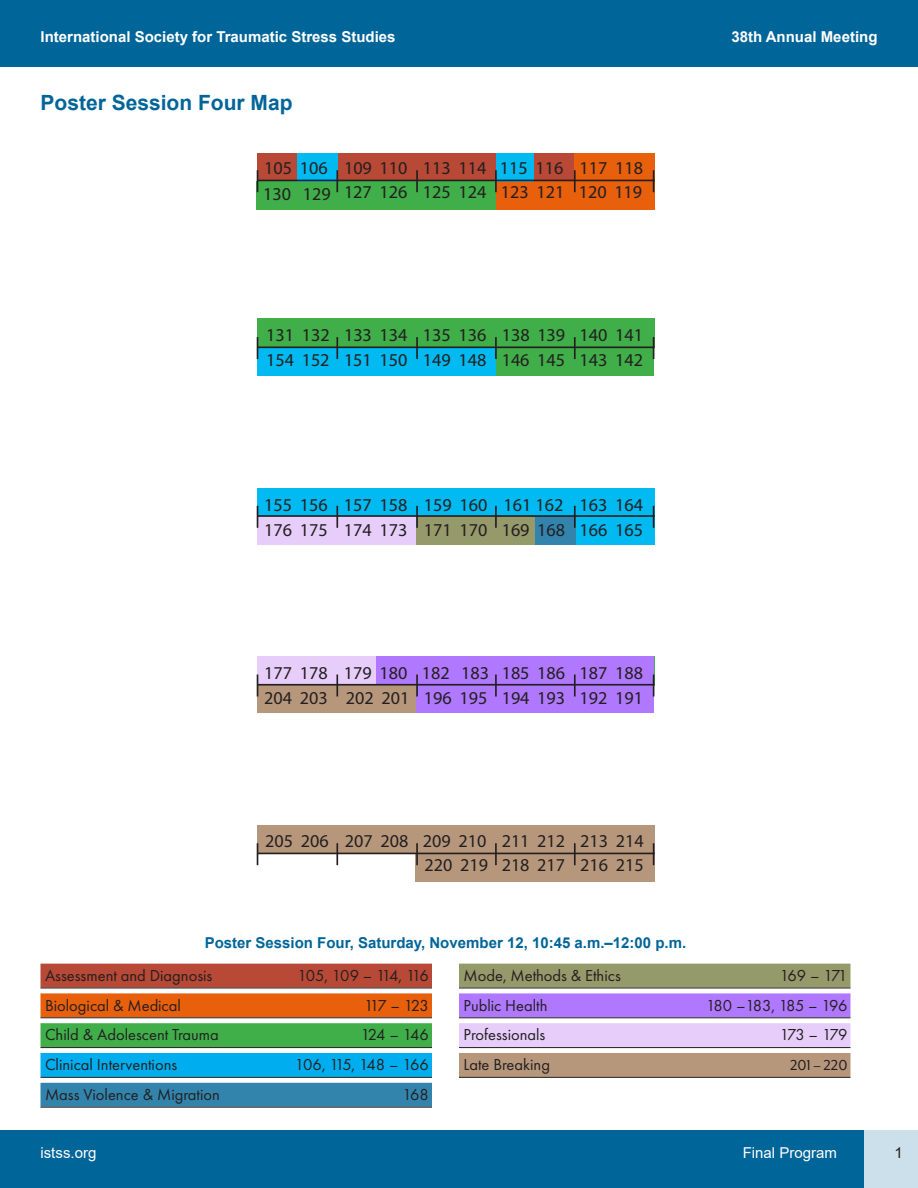
<style>
.page{position:relative;width:918px;height:1188px;background:#fff}
.page>*{position:absolute;margin:0;border:0;box-sizing:border-box;transform-origin:0 0}
.t1{font:700 21px "Arial";color:#006599}
.t2{font:18.15px/24.8px "Myriad Pro";color:#231f20}
.t3{font:16.5px "Futura PT";color:#231f20}
.t4{font:16.5px "Futura PT";letter-spacing:-.08em;color:#231f20}
.t5{font:16.5px "Futura PT";letter-spacing:-.075em;color:#231f20}
.t6{font:16.5px "Mr Eaves Mod OT";color:#231f20}
.t7{font:700 15px "Arial";color:#fff}
.t8{font:700 15px "Arial";color:#006599}
.t9{font:15px "Arial";color:#fff}
.t10{font:15px "Arial";color:#231f20}
</style>
<div class="page">
<div style="left:257px;top:153px;width:40px;height:28px;background:#b74936"></div>
<div style="left:534px;top:153px;width:40px;height:28px;background:#b74936"></div>
<div style="left:337px;top:153px;width:159px;height:28px;background:#b74936"></div>
<div style="left:496px;top:181px;width:158px;height:29px;background:#e85f0c"></div>
<div style="left:574px;top:153px;width:80px;height:28px;background:#e85f0c"></div>
<div style="left:257px;top:319px;width:397px;height:28px;background:#40ae49"></div>
<div style="left:257px;top:181px;width:239px;height:29px;background:#40ae49"></div>
<div style="left:496px;top:348px;width:158px;height:28px;background:#40ae49"></div>
<div style="left:257px;top:348px;width:239px;height:28px;background:#00baf1"></div>
<div style="left:297px;top:153px;width:40px;height:28px;background:#00baf1"></div>
<div style="left:496px;top:153px;width:38px;height:28px;background:#00baf1"></div>
<div style="left:257px;top:488px;width:397px;height:28px;background:#00baf1"></div>
<div style="left:575px;top:516px;width:80px;height:28px;background:#00baf1"></div>
<div style="left:535px;top:516px;width:40px;height:28px;background:#3384ad"></div>
<div style="left:416px;top:516px;width:119px;height:28px;background:#959a6b"></div>
<div style="left:257px;top:516px;width:159px;height:28px;background:#e7cefa"></div>
<div style="left:257px;top:657px;width:120px;height:28px;background:#e7cefa"></div>
<div style="left:377px;top:657px;width:277px;height:28px;background:#af78ff"></div>
<div style="left:416px;top:685px;width:238px;height:28px;background:#af78ff"></div>
<div style="left:416px;top:853px;width:239px;height:28px;background:#b7977c"></div>
<div style="left:257px;top:825px;width:398px;height:28px;background:#b7977c"></div>
<div style="left:257px;top:685px;width:159px;height:28px;background:#b7977c"></div>
<div style="left:864px;top:1130px;width:54px;height:58px;background:#cce0eb"></div>
<div style="left:0;top:1130px;width:864px;height:58px;background:#006599"></div>
<div style="left:0;top:0;width:918px;height:67px;background:#006599"></div>
<div style="left:40px;top:964px;width:392px;height:24px;background:#b74936"></div>
<hr style="left:40px;top:988px;width:392px;height:1px;background:#231f20">
<div style="left:40px;top:993px;width:392px;height:24px;background:#e85f0c"></div>
<hr style="left:40px;top:1017px;width:392px;height:1px;background:#231f20">
<div style="left:40px;top:1023px;width:392px;height:24px;background:#40ae49"></div>
<hr style="left:40px;top:1047px;width:392px;height:1px;background:#231f20">
<div style="left:40px;top:1053px;width:392px;height:24px;background:#00aeef"></div>
<hr style="left:40px;top:1077px;width:392px;height:1px;background:#231f20">
<div style="left:40px;top:1083px;width:392px;height:24px;background:#3384ad"></div>
<hr style="left:40px;top:1107px;width:392px;height:1px;background:#231f20">
<div style="left:459px;top:964px;width:391px;height:24px;background:#959a6b"></div>
<hr style="left:459px;top:988px;width:391px;height:1px;background:#231f20">
<div style="left:459px;top:993px;width:391px;height:24px;background:#af78ff"></div>
<hr style="left:459px;top:1017px;width:391px;height:1px;background:#231f20">
<div style="left:459px;top:1023px;width:391px;height:24px;background:#e7cefa"></div>
<hr style="left:459px;top:1047px;width:391px;height:1px;background:#231f20">
<div style="left:459px;top:1053px;width:391px;height:24px;background:#b7977c"></div>
<hr style="left:459px;top:1077px;width:391px;height:1px;background:#231f20">
<hr style="left:258px;top:180px;width:397px;height:1px;background:#231f20">
<svg style="left:257px;top:170px;width:1px;height:22px"></svg>
<hr style="left:336px;top:170px;width:2px;height:22px;background:#231f20">
<hr style="left:416px;top:170px;width:2px;height:22px;background:#231f20">
<hr style="left:495px;top:170px;width:2px;height:22px;background:#231f20">
<hr style="left:574px;top:170px;width:2px;height:22px;background:#231f20">
<svg style="left:653px;top:170px;width:1px;height:22px"></svg>
<hr style="left:258px;top:346px;width:397px;height:2px;background:#231f20">
<svg style="left:257px;top:337px;width:1px;height:22px"></svg>
<hr style="left:336px;top:337px;width:2px;height:22px;background:#231f20">
<hr style="left:416px;top:337px;width:2px;height:22px;background:#231f20">
<hr style="left:495px;top:337px;width:2px;height:22px;background:#231f20">
<hr style="left:574px;top:337px;width:2px;height:22px;background:#231f20">
<svg style="left:653px;top:337px;width:1px;height:22px"></svg>
<hr style="left:258px;top:515px;width:397px;height:2px;background:#231f20">
<svg style="left:257px;top:506px;width:1px;height:22px"></svg>
<hr style="left:336px;top:506px;width:2px;height:22px;background:#231f20">
<hr style="left:416px;top:506px;width:2px;height:22px;background:#231f20">
<hr style="left:495px;top:506px;width:2px;height:22px;background:#231f20">
<hr style="left:574px;top:506px;width:2px;height:22px;background:#231f20">
<svg style="left:653px;top:506px;width:1px;height:22px"></svg>
<hr style="left:258px;top:684px;width:397px;height:2px;background:#231f20">
<svg style="left:257px;top:675px;width:1px;height:22px"></svg>
<hr style="left:336px;top:675px;width:2px;height:22px;background:#231f20">
<hr style="left:416px;top:675px;width:2px;height:22px;background:#231f20">
<hr style="left:495px;top:675px;width:2px;height:22px;background:#231f20">
<hr style="left:574px;top:675px;width:2px;height:22px;background:#231f20">
<svg style="left:653px;top:675px;width:1px;height:22px"></svg>
<hr style="left:258px;top:853px;width:397px;height:1px;background:#231f20">
<svg style="left:257px;top:843px;width:1px;height:22px"></svg>
<hr style="left:336px;top:843px;width:2px;height:22px;background:#231f20">
<hr style="left:416px;top:843px;width:2px;height:22px;background:#231f20">
<hr style="left:495px;top:843px;width:2px;height:22px;background:#231f20">
<hr style="left:574px;top:843px;width:2px;height:22px;background:#231f20">
<svg style="left:653px;top:843px;width:1px;height:22px"></svg>
<p class="t7" style="left:40px;top:27px;width:357px">International Society for Traumatic Stress Studies</p>
<p class="t7" style="left:731px;top:27px;width:148px">38th Annual Meeting</p>
<p class="t1" style="left:40px;top:89px;width:254px">Poster Session Four Map</p>
<p class="t2" style="left:344px;top:155px;width:300px;text-indent:-80px">105 106 109 110 113 114 115 116<br>127 126 125 124 123 121 120 119</p>
<p class="t2" style="left:580px;top:155px;width:65px">117 118</p>
<p class="t2" style="left:263px;top:181px;width:69px">130 129</p>
<p class="t2" style="left:266px;top:323px;width:379px">131 132 133 134 135 136 138 139<br>154 152 151 150 149 148 146 145 143 142</p>
<p class="t2" style="left:580px;top:323px;width:65px">140 141</p>
<p class="t2" style="left:264px;top:492px;width:380px">155 156 157 158 159 160 161 162 163 164<br>176 175 174 173 171 170 169 168 166 165</p>
<p class="t2" style="left:264px;top:660px;width:380px">177 178 179 180 182 183 185 186 187 188<br>204 203 202 201 196 195 194 193 192 191</p>
<p class="t2" style="left:424px;top:828px;width:221px;text-indent:-159px">205 206 207 208 209 210 211 212<br>220 219 218 217 216 215</p>
<p class="t2" style="left:580px;top:828px;width:65px">213 214</p>
<p class="t8" style="left:205px;top:932px;width:483px">Poster Session Four, Saturday, November 12, 10:45 a.m.–12:00 p.m.</p>
<p class="t3" style="left:45px;top:966px;width:169px">Assessment and Diagnosis</p>
<p class="t4" style="left:298px;top:966px;width:133px">105, 109 – 114, 116</p>
<p class="t3" style="left:45px;top:995px;width:137px">Biological &amp; Medical</p>
<p class="t3" style="left:364px;top:995px;width:66px">117 – 123</p>
<p class="t3" style="left:45px;top:1025px;width:175px">Child &amp; Adolescent Trauma</p>
<p class="t3" style="left:361px;top:1025px;width:70px">124 – 146</p>
<p class="t3" style="left:45px;top:1055px;width:134px">Clinical Interventions</p>
<p class="t4" style="left:295px;top:1055px;width:136px">106, 115, 148 – 166</p>
<p class="t3" style="left:45px;top:1085px;width:177px">Mass Violence &amp; Migration</p>
<p class="t3" style="left:403px;top:1085px;width:28px">168</p>
<p class="t3" style="left:464px;top:966px;width:159px">Mode, Methods &amp; Ethics</p>
<p class="t3" style="left:780px;top:966px;width:69px">169 – 171</p>
<p class="t3" style="left:464px;top:995px;width:86px">Public Health</p>
<p class="t5" style="left:706px;top:995px;width:143px">180 –183, 185 – 196</p>
<p class="t3" style="left:464px;top:1025px;width:83px">Professionals</p>
<p class="t3" style="left:780px;top:1025px;width:69px">173 – 179</p>
<p class="t3" style="left:464px;top:1055px;width:88px">Late Breaking</p>
<p class="t6" style="left:790px;top:1056px;width:59px">201 – 220</p>
<p class="t9" style="left:40px;top:1143px;width:57px">istss.org</p>
<p class="t9" style="left:743px;top:1143px;width:96px">Final Program</p>
<p class="t10" style="left:895px;top:1143px;width:10px">1</p>
</div>
